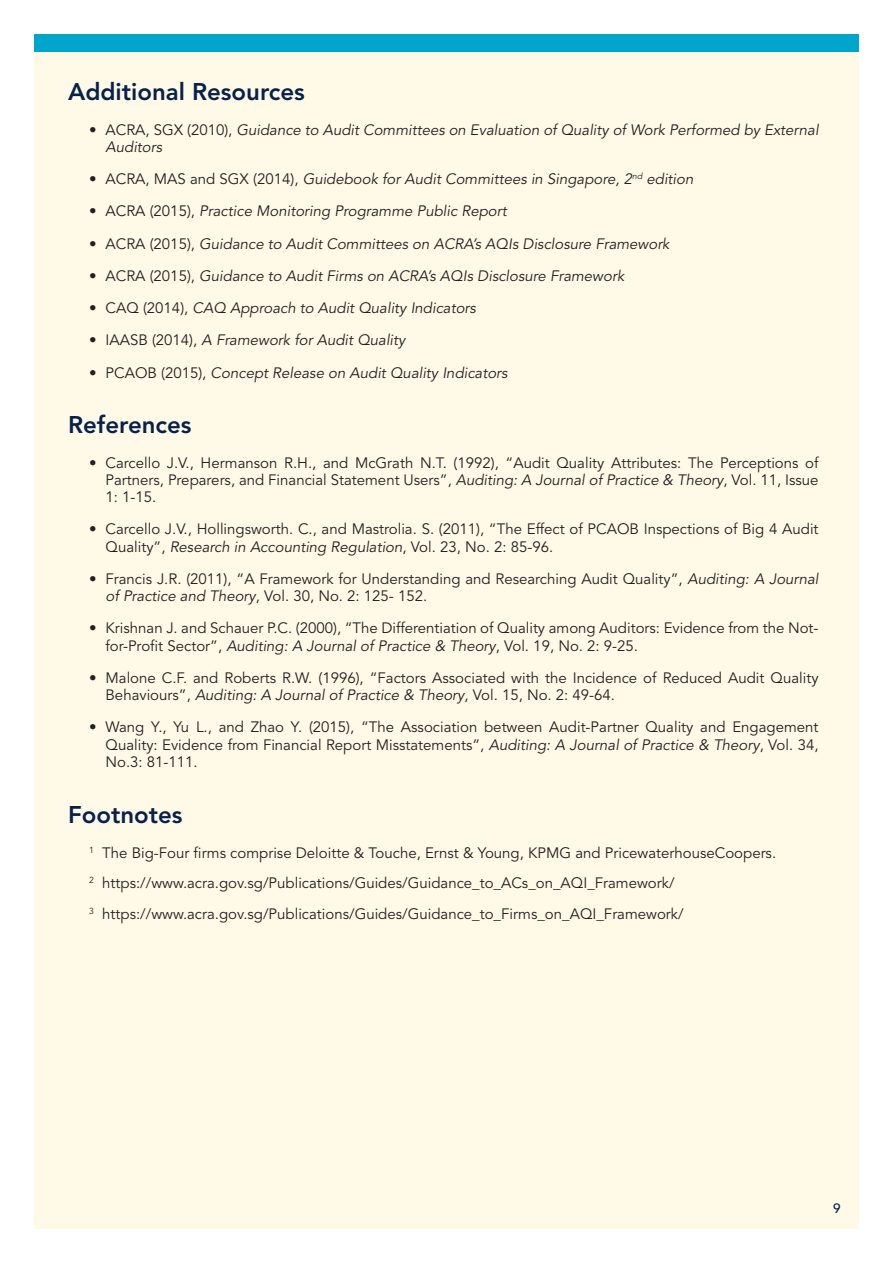
<style>
.page{position:relative;width:893px;height:1263px;background:#fff}
.page>*{position:absolute;margin:0;border:0;box-sizing:border-box;transform-origin:0 0}
.Heading_1{font:800 24px "Avenir LT Std";color:#07214b}
.List_Paragraph{font:15px/17.2px "Avenir LT Std";color:#231f20}
.List_Paragraph-2{font:italic 15px/17.2px "Avenir LT Std";color:#231f20}
.footnote{font:15px "Avenir LT Std";color:#231f20}
.t1{font:500 13.5px "Avenir LT Std";color:#07214b}
.s1{font-style:normal}
.s2{font-style:italic}
</style>
<div class="page">
<div style="left:34px;top:34px;width:825px;height:1195px;background:#fefae7"></div>
<div style="left:34px;top:34px;width:825px;height:17px;background:#00a5cc"></div>
<p class="Heading_1" style="left:68px;top:78px;width:238px">Additional Resources</p>
<p class="List_Paragraph-2" style="left:106px;top:121px;width:714px;text-indent:-16px"><span class="s1">• ACRA, SGX (2010),</span> Guidance to Audit Committees on Evaluation of Quality of Work Performed by External<br>Auditors</p>
<p class="List_Paragraph-2" style="left:89px;top:171px;width:606px"><span class="s1">• ACRA, MAS and SGX (2014),</span> Guidebook for Audit Committees in Singapore, 2<sup>nd</sup> edition</p>
<p class="List_Paragraph-2" style="left:89px;top:203px;width:419px"><span class="s1">• ACRA (2015),</span> Practice Monitoring Programme Public Report</p>
<p class="List_Paragraph-2" style="left:89px;top:235px;width:582px"><span class="s1">• ACRA (2015),</span> Guidance to Audit Committees on ACRA’s AQIs Disclosure Framework</p>
<p class="List_Paragraph-2" style="left:89px;top:267px;width:537px"><span class="s1">• ACRA (2015),</span> Guidance to Audit Firms on ACRA’s AQIs Disclosure Framework</p>
<p class="List_Paragraph-2" style="left:89px;top:300px;width:388px"><span class="s1">• CAQ (2014),</span> CAQ Approach to Audit Quality Indicators</p>
<p class="List_Paragraph-2" style="left:89px;top:332px;width:318px"><span class="s1">• IAASB (2014),</span> A Framework for Audit Quality</p>
<p class="List_Paragraph-2" style="left:89px;top:364px;width:420px"><span class="s1">• PCAOB (2015),</span> Concept Release on Audit Quality Indicators</p>
<p class="Heading_1" style="left:68px;top:411px;width:125px">References</p>
<p class="List_Paragraph" style="left:106px;top:454px;width:715px;text-align:justify;text-indent:-16px">• Carcello J.V., Hermanson R.H., and McGrath N.T. (1992), “Audit Quality Attributes: The Perceptions of Partners, Preparers, and Financial Statement Users”, <span class="s2">Auditing: A Journal of Practice &amp; Theory</span>, Vol. 11, Issue 1: 1-15.</p>
<p class="List_Paragraph" style="left:106px;top:521px;width:714px;text-indent:-16px">• Carcello J.V., Hollingsworth. C., and Mastrolia. S. (2011), “The Effect of PCAOB Inspections of Big 4 Audit<br>Quality”, <span class="s2">Research in Accounting Regulation</span>, Vol. 23, No. 2: 85-96.</p>
<p class="List_Paragraph" style="left:106px;top:570px;width:714px;text-indent:-16px">• Francis J.R. (2011), “A Framework for Understanding and Researching Audit Quality”, <span class="s2">Auditing: A Journal of Practice and Theory</span>, Vol. 30, No. 2: 125- 152.</p>
<p class="List_Paragraph" style="left:106px;top:620px;width:714px;text-indent:-16px">• Krishnan J. and Schauer P.C. (2000), “The Differentiation of Quality among Auditors: Evidence from the Not&shy;for-Profit Sector”, <span class="s2">Auditing: A Journal of Practice &amp; Theory</span>, Vol. 19, No. 2: 9-25.</p>
<p class="List_Paragraph" style="left:106px;top:669px;width:715px;text-indent:-16px">• Malone C.F. and Roberts R.W. (1996), “Factors Associated with the Incidence of Reduced Audit Quality<br>Behaviours”, <span class="s2">Auditing: A Journal of Practice &amp; Theory</span>, Vol. 15, No. 2: 49-64.</p>
<p class="List_Paragraph" style="left:106px;top:719px;width:714px;text-align:justify;text-indent:-16px">• Wang Y., Yu L., and Zhao Y. (2015), “The Association between Audit-Partner Quality and Engagement Quality: Evidence from Financial Report Misstatements”, <span class="s2">Auditing: A Journal of Practice &amp; Theory</span>, Vol. 34, No.3: 81-111.</p>
<p class="Heading_1" style="left:68px;top:800px;width:116px">Footnotes</p>
<p class="List_Paragraph" style="left:89px;top:844px;width:689px"><sup>1</sup> The Big-Four firms comprise Deloitte &amp; Touche, Ernst &amp; Young, KPMG and PricewaterhouseCoopers.</p>
<p class="footnote" style="left:89px;top:874px;width:587px"><sup>2</sup> https://www.acra.gov.sg/Publications/Guides/Guidance_to_ACs_on_AQI_Framework/</p>
<p class="footnote" style="left:89px;top:905px;width:596px"><sup>3</sup> https://www.acra.gov.sg/Publications/Guides/Guidance_to_Firms_on_AQI_Framework/</p>
<p class="t1" style="left:833px;top:1201px;width:9px">9</p>
</div>
